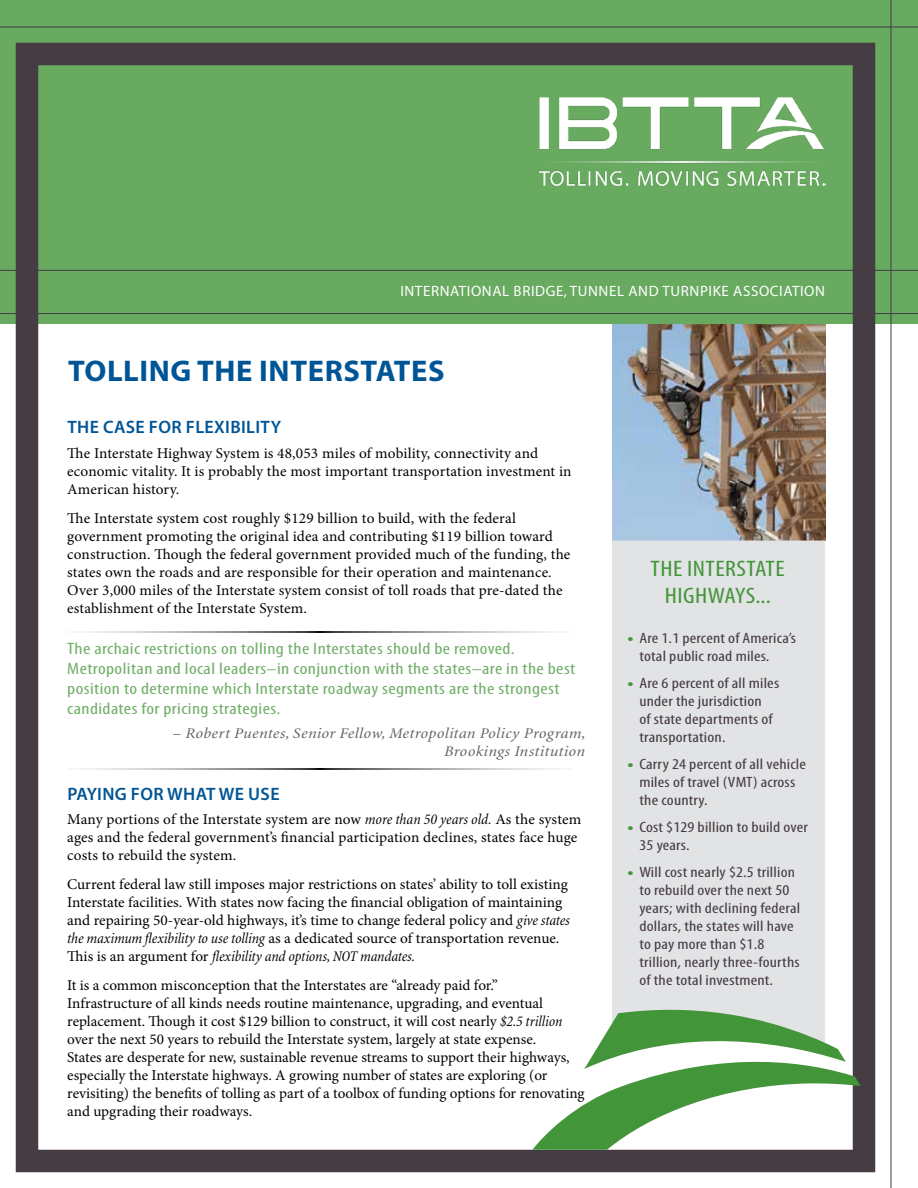
<style>
.page{position:relative;width:918px;height:1188px;background:#fff}
.page>*{position:absolute;margin:0;border:0;box-sizing:border-box;transform-origin:0 0}
.t1{font:700 30px "Myriad Pro";letter-spacing:.02em;color:#005596}
.t2{font:condensed 22.5px/27px "Myriad Pro";letter-spacing:.02em;color:#439539;text-align:center;scale:1.17 1}
.t3{font:600 18px "Myriad Pro";letter-spacing:.02em;color:#005596}
.t4{font:condensed 16.5px/19.8px "Myriad Pro";letter-spacing:.02em;color:#72b06a;scale:1.22 1}
.t5{font:15px/18px "Minion Pro";color:#000}
.t6{font:condensed 15px/18px "Myriad Pro";letter-spacing:.01em;color:#463c43;scale:1.2 1}
.t7{font:italic condensed 15px/18px "Minion";letter-spacing:.015em;color:#636466;text-align:right;scale:1.22 1}
.t8{font:italic condensed 15px "Minion";letter-spacing:-.005em;color:#000}
.t9{font:15px "Myriad";letter-spacing:.04em;color:#fff}
.s1{font-family:"Minion";font-style:italic;font-stretch:condensed}
.s2{font-family:"Minion Pro";font-style:normal;font-stretch:normal}
.s3{font-weight:700;font-stretch:normal;color:#439539}
</style>
<div class="page">
<div style="left:0;top:0;width:918px;height:324px;background:#68aa60"></div>
<hr style="left:891px;top:0;width:1px;height:1188px;background:#463c43">
<hr style="left:0;top:27px;width:918px;height:1px;background:#463c43">
<div style="left:16px;top:43px;width:859px;height:1129px;border:22px solid #463c43"></div>
<hr style="left:0;top:313px;width:918px;height:1px;background:#463c43">
<hr style="left:0;top:270px;width:918px;height:1px;background:#463c43">
<img style="left:612px;top:324px;width:213px;height:217px">
<img style="left:539px;top:97px;width:286px;height:88px">
<div style="left:612px;top:541px;width:213px;height:469px;background:#e2e3e4"></div>
<img style="left:79px;top:631px;width:483px;height:1px">
<img style="left:79px;top:768px;width:483px;height:1px">
<svg style="left:532px;top:1010px;width:329px;height:140px"></svg>
<p class="t9" style="left:400px;top:284px;width:426px">INTERNATIONAL BRIDGE, TUNNEL AND TURNPIKE ASSOCIATION</p>
<h1 class="t1" style="left:68px;top:352px;width:378px">TOLLING THE INTERSTATES</h1>
<p class="t3" style="left:67px;top:416px;width:215px">THE CASE FOR FLEXIBILITY</p>
<p class="t5" style="left:67px;top:444px;width:506px">The Interstate Highway System is 48,053 miles of mobility, connectivity and economic vitality. It is probably the most important transportation investment in<br>American history.</p>
<p class="t5" style="left:67px;top:509px;width:505px">The Interstate system cost roughly $129 billion to build, with the federal government promoting the original idea and contributing $119 billion toward construction. Though the federal government provided much of the funding, the states own the roads and are responsible for their operation and maintenance.<br>Over 3,000 miles of the Interstate system consist of toll roads that pre-dated the establishment of the Interstate System.</p>
<p class="t4" style="left:67px;top:639px;width:418px">The archaic restrictions on tolling the Interstates should be removed.<br>Metropolitan and local leaders–in conjunction with the states–are in the best position to determine which Interstate roadway segments are the strongest candidates for pricing strategies.</p>
<p class="t7" style="left:172px;top:725px;width:341px">– Robert Puentes, Senior Fellow, Metropolitan Policy Program,<br>Brookings Institution</p>
<p class="t3" style="left:67px;top:782px;width:214px">PAYING FOR WHAT WE USE</p>
<p class="t5" style="left:67px;top:811px;width:515px">Many portions of the Interstate system are now <span class="s1">more than 50 years old.</span> As the system ages and the federal government’s financial participation declines, states face huge costs to rebuild the system.</p>
<p class="t5" style="left:67px;top:875px;width:504px">Current federal law still imposes major restrictions on states’ ability to toll existing Interstate facilities. With states now facing the financial obligation of maintaining and repairing 50-year-old highways, it’s time to change federal policy and <span class="s1">give states the maximum flexibility to use tolling</span> as a dedicated source of transportation revenue.</p>
<p class="t8" style="left:67px;top:949px;width:349px"><span class="s2">This is an argument for</span> flexibility and options, NOT mandates.</p>
<p class="t5" style="left:67px;top:976px;width:519px">It is a common misconception that the Interstates are “already paid for.” Infrastructure of all kinds needs routine maintenance, upgrading, and eventual replacement. Though it cost $129 billion to construct, it will cost nearly <span class="s1">$2.5 trillion </span>over the next 50 years to rebuild the Interstate system, largely at state expense.<br>States are desperate for new, sustainable revenue streams to support their highways, especially the Interstate highways. A growing number of states are exploring (or revisiting) the benefits of tolling as part of a toolbox of funding options for renovating and upgrading their roadways.</p>
<h2 class="t2" style="left:651px;top:555px;width:116px">THE INTERSTATE<br>HIGHWAYS...</h2>
<p class="t6" style="left:639px;top:629px;width:132px;text-indent:-12px"><span class="s3">•</span> Are 1.1 percent of America’s total public road miles.</p>
<p class="t6" style="left:639px;top:674px;width:118px;text-indent:-12px"><span class="s3">•</span> Are 6 percent of all miles under the jurisdiction<br>of state departments of transportation.</p>
<p class="t6" style="left:639px;top:755px;width:140px;text-indent:-12px"><span class="s3">•</span> Carry 24 percent of all vehicle miles of travel (VMT) across the country.</p>
<p class="t6" style="left:639px;top:818px;width:142px;text-indent:-12px"><span class="s3">•</span> Cost $129 billion to build over<br>35 years.</p>
<p class="t6" style="left:639px;top:862px;width:135px;text-indent:-12px"><span class="s3">•</span> Will cost nearly $2.5 trillion to rebuild over the next 50 years; with declining federal dollars, the states will have to pay more than $1.8 trillion, nearly three-fourths of the total investment.</p>
</div>
